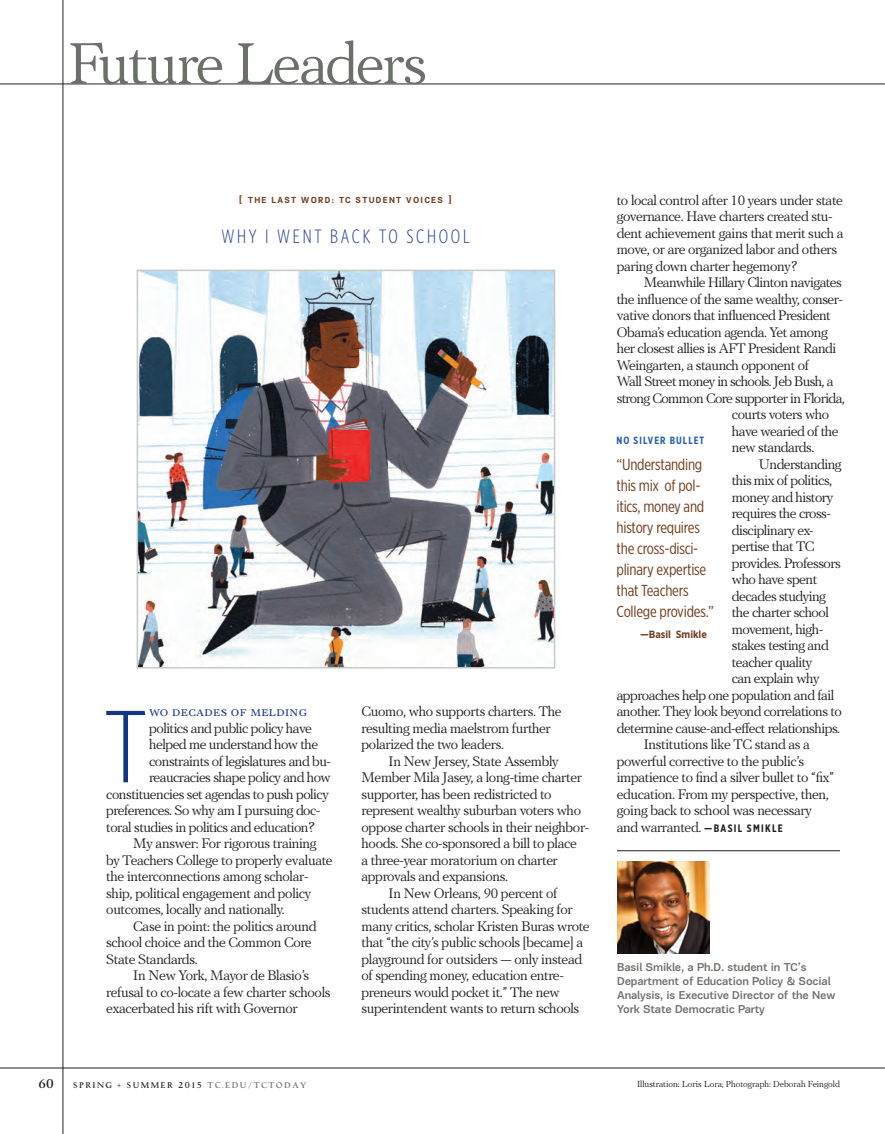
<style>
.page{position:relative;width:885px;height:1134px;background:#fff}
.page>*{position:absolute;margin:0;border:0;box-sizing:border-box;transform-origin:0 0}
.t1{font:300 103.5px "Whitney Condensed";color:#133583}
.t2{font:60px "PF Regal Text Pro Regular A";letter-spacing:-.02em;color:#6b7069}
.t3{font:300 19.5px "Whitney Condensed";letter-spacing:.15em;color:#253f8e;scale:.93 1}
.t4{font:15.9px/21px "Gotham X Narrow";letter-spacing:-.015em;color:#733d1f}
.t5{font:14.25px/16.5px "PF Regal Text Pro Regular A";letter-spacing:-.02em;color:#231f20}
.t6{font:14.25px "PF Regal Text Pro Regular A";letter-spacing:-.04em;color:#231f20}
.t7{font:14.25px "PF Regal Text Pro Regular A";letter-spacing:-.045em;color:#231f20}
.t8{font:14.25px "PF Regal Text Pro Regular A";letter-spacing:.02em;color:#133583}
.t9{font:500 13.5px "PF Regal Text Pro";color:#231f20}
.t10{font:500 11.7px/14.1px "PF Encore Sans Pro";letter-spacing:-.015em;color:#6b7069}
.t11{font:700 10.5px "Gotham X Narrow";letter-spacing:.1em;color:#275eac}
.t12{font:700 10.5px "Gotham Narrow";color:#733d1f}
.t13{font:9px "PF Regal Text Pro Regular A";color:#231f20}
.t14{font:9px "Pastonchi MT Titling";letter-spacing:.16em;color:#231f20}
.t15{font:700 9px "PF Encore Sans Pro";letter-spacing:.16em;color:#733d1f;scale:.9 1}
.s1{font-size:10.5px}
.s2{font-family:"Gotham X Narrow";font-weight:700;font-size:10.8px}
.s3{font-family:"Pastonchi"}
.s4{color:#6c6d70}
</style>
<div class="page">
<hr style="left:0;top:84px;width:884px;height:1px;background:#231f20">
<hr style="left:0;top:1068px;width:884px;height:1px;background:#231f20">
<hr style="left:63px;top:0;width:1px;height:1134px;background:#231f20">
<img style="left:139px;top:273px;width:413px;height:393px">
<div style="left:136px;top:270px;width:419px;height:399px;border:2px solid #c8cac7"></div>
<hr style="left:616px;top:850px;width:223px;height:1px;background:#231f20">
<img style="left:617px;top:862px;width:91px;height:92px">
<p class="t2" style="left:68px;top:29px;width:360px">Future Leaders</p>
<p class="t15" style="left:239px;top:195px;width:237px"><span class="s1">[</span> THE LAST WORD: TC STUDENT VOICES <span class="s1">]</span></p>
<p class="t3" style="left:221px;top:225px;width:268px">WHY I WENT BACK TO SCHOOL</p>
<p class="t1" style="left:105px;top:686px;width:43px">T</p>
<p class="t8" style="left:149px;top:703px;width:159px">wo decades of melding</p>
<p class="t5" style="left:149px;top:720px;width:164px">politics and public policy have</p>
<p class="t5" style="left:149px;top:736px;width:170px">helped me understand how the</p>
<p class="t5" style="left:149px;top:753px;width:183px">constraints of legislatures and bu-</p>
<p class="t5" style="left:149px;top:769px;width:183px">reaucracies shape policy and how</p>
<p class="t5" style="left:106px;top:786px;width:224px">constituencies set agendas to push policy</p>
<p class="t5" style="left:106px;top:802px;width:215px">preferences. So why am I pursuing doc-</p>
<p class="t5" style="left:106px;top:819px;width:210px">toral studies in politics and education?</p>
<p class="t5" style="left:106px;top:835px;width:228px;text-indent:27px">My answer: For rigorous training by Teachers College to properly evaluate the interconnections among scholar&shy;ship, political engagement and policy outcomes, locally and nationally.</p>
<p class="t5" style="left:106px;top:918px;width:212px;text-indent:27px">Case in point: the politics around school choice and the Common Core<br>State Standards.</p>
<p class="t5" style="left:106px;top:967px;width:226px;text-indent:27px">In New York, Mayor de Blasio’s refusal to co-locate a few charter schools exacerbated his rift with Governor</p>
<p class="t5" style="left:361px;top:703px;width:201px">Cuomo, who supports charters. The resulting media maelstrom further polarized the two leaders.</p>
<p class="t5" style="left:361px;top:753px;width:229px;text-indent:27px">In New Jersey, State Assembly Member Mila Jasey, a long-time charter supporter, has been redistricted to represent wealthy suburban voters who oppose charter schools in their neighbor&shy;hoods. She co-sponsored a bill to place<br>a three-year moratorium on charter approvals and expansions.</p>
<p class="t5" style="left:361px;top:885px;width:229px;text-indent:27px">In New Orleans, 90 percent of students attend charters. Speaking for many critics, scholar Kristen Buras wrote that “the city’s public schools [became] a playground for outsiders — only instead of spending money, education entre&shy;preneurs would pocket it.” The new superintendent wants to return schools</p>
<p class="t5" style="left:616px;top:192px;width:228px">to local control after 10 years under state governance. Have charters created stu&shy;dent achievement gains that merit such a move, or are organized labor and others paring down charter hegemony?</p>
<p class="t5" style="left:643px;top:274px;width:199px">Meanwhile Hillary Clinton navigates</p>
<p class="t5" style="left:616px;top:291px;width:228px">the influence of the same wealthy, conser-</p>
<p class="t5" style="left:616px;top:307px;width:215px">vative donors that influenced President</p>
<p class="t5" style="left:616px;top:324px;width:212px">Obama’s education agenda. Yet among</p>
<p class="t5" style="left:616px;top:340px;width:221px">her closest allies is AFT President Randi</p>
<p class="t5" style="left:616px;top:357px;width:194px">Weingarten, a staunch opponent of</p>
<p class="t7" style="left:616px;top:373px;width:218px">Wall Street money in schools. Jeb Bush, a</p>
<p class="t6" style="left:616px;top:390px;width:229px">strong Common Core supporter in Florida,</p>
<p class="t5" style="left:731px;top:406px;width:99px">courts voters who</p>
<p class="t5" style="left:731px;top:423px;width:108px">have wearied of the</p>
<p class="t5" style="left:731px;top:439px;width:84px">new standards.</p>
<p class="t5" style="left:758px;top:456px;width:84px">Understanding</p>
<p class="t5" style="left:731px;top:472px;width:102px">this mix of politics,</p>
<p class="t5" style="left:731px;top:489px;width:103px">money and history</p>
<p class="t5" style="left:731px;top:505px;width:101px">requires the cross-</p>
<p class="t5" style="left:731px;top:522px;width:83px">disciplinary ex-</p>
<p class="t5" style="left:731px;top:538px;width:84px">pertise that TC</p>
<p class="t5" style="left:731px;top:555px;width:110px">provides. Professors</p>
<p class="t5" style="left:731px;top:571px;width:87px">who have spent</p>
<p class="t5" style="left:731px;top:588px;width:96px">decades studying</p>
<p class="t5" style="left:731px;top:604px;width:98px">the charter school</p>
<p class="t5" style="left:731px;top:621px;width:93px">movement, high-</p>
<p class="t5" style="left:731px;top:637px;width:98px">stakes testing and</p>
<p class="t5" style="left:731px;top:654px;width:82px">teacher quality</p>
<p class="t5" style="left:731px;top:670px;width:89px">can explain why</p>
<p class="t5" style="left:616px;top:687px;width:219px">approaches help one population and fail</p>
<p class="t5" style="left:616px;top:703px;width:227px">another. They look beyond correlations to</p>
<p class="t5" style="left:616px;top:720px;width:225px">determine cause-and-effect relationships.</p>
<p class="t5" style="left:616px;top:736px;width:219px;text-indent:27px">Institutions like TC stand as a powerful corrective to the public’s impatience to find a silver bullet to “fix” education. From my perspective, then, going back to school was necessary and warranted. <span class="s2">—BASIL SMIKLE</span></p>
<p class="t11" style="left:616px;top:434px;width:89px">NO SILVER BULLET</p>
<p class="t4" style="left:616px;top:453px;width:87px">“Understanding</p>
<p class="t4" style="left:616px;top:474px;width:99px">this mix of pol&shy;itics, money and history requires the cross-disci&shy;plinary expertise that Teachers<br>College provides.”</p>
<p class="t12" style="left:640px;top:627px;width:68px">—Basil Smikle</p>
<p class="t10" style="left:617px;top:960px;width:219px">Basil Smikle, a Ph.D. student in TC’s Department of Education Policy &amp; Social Analysis, is Executive Director of the New York State Democratic Party</p>
<p class="t9" style="left:39px;top:1075px;width:17px">60</p>
<p class="t14" style="left:73px;top:1080px;width:235px">SPRING <span class="s3">+</span> SUMMER 2015 <span class="s4">TC.EDU/TCTODAY</span></p>
<p class="t13" style="left:636px;top:1079px;width:204px">Illustration: Loris Lora; Photograph: Deborah Feingold</p>
</div>
